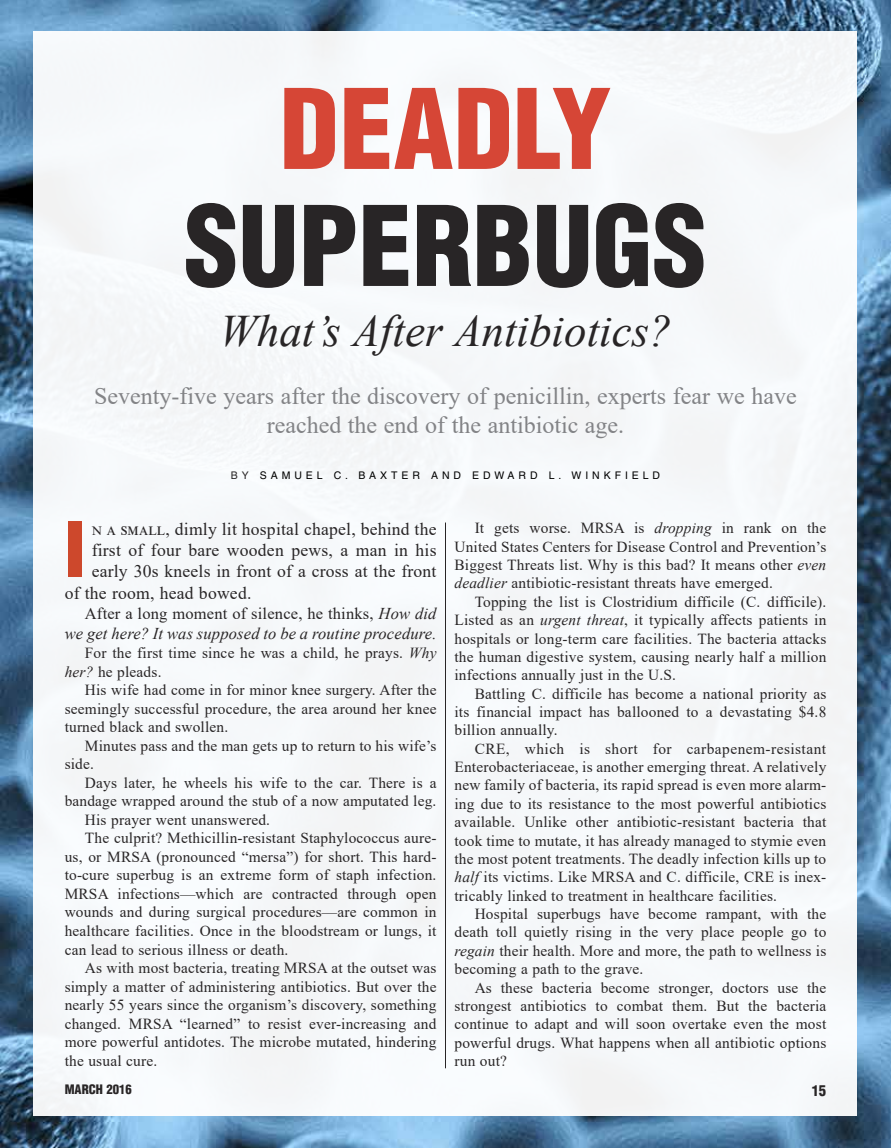
<style>
.page{position:relative;width:891px;height:1148px;background:#fff}
.page>*{position:absolute;margin:0;border:0;box-sizing:border-box;transform-origin:0 0}
.t1{font:900 condensed 108px "Helvetica";color:#282526}
.t2{font:900 condensed 108px "Helvetica";color:#d64636}
.t3{font:900 condensed 73.95px "Helvetica";color:#cd482c}
.t4{font:italic 45px "Times New Roman";color:#282526}
.t5{font:24px/28.8px "Times New Roman";color:#828386;text-align:center}
.t6{font:17.7px "Times New Roman";letter-spacing:.01em;color:#282526}
.t7{font:italic 16.5px/20.4px "Times New Roman";letter-spacing:.01em;color:#282526;text-align:right}
.t8{font:15.3px/18.3px "Times New Roman";letter-spacing:.01em;color:#282526;text-align:justify}
.t9{font:900 condensed 14.7px "Helvetica";color:#282526}
.t10{font:900 condensed 12.75px "Helvetica";color:#282526}
.t11{font:10.5px "Helvetica";letter-spacing:.375em;color:#000}
.s1{color:#282526}
.s2{font-style:normal}
.s3{font-style:italic}
</style>
<div class="page">
<img style="left:0;top:0;width:891px;height:1148px">
<div style="left:34px;top:32px;width:823px;height:1084px;background:#f6f8fa"></div>
<hr style="left:445px;top:522px;width:1px;height:546px;background:#282526">
<h1 class="t2" style="left:279px;top:61px;width:334px">DEADLY</h1>
<h1 class="t1" style="left:184px;top:178px;width:524px">SUPERBUGS</h1>
<h3 class="t4" style="left:219px;top:300px;width:454px">What’s After Antibiotics?</h3>
<h3 class="t5" style="left:94px;top:380px;width:704px">Seventy-five years after the discovery of penicillin, experts fear we have reached the end of the antibiotic age.</h3>
<p class="t11" style="left:231px;top:469px;width:431px"><span class="s1">BY</span> SAMUEL C. BAXTER AND EDWARD L. WINKFIELD</p>
<h2 class="t3" style="left:65px;top:503px;width:22px">I</h2>
<p class="t6" style="left:92px;top:516px;width:346px">n a small, dimly lit hospital chapel, behind the</p>
<p class="t6" style="left:92px;top:537px;width:346px">first of four bare wooden pews, a man in his</p>
<p class="t6" style="left:92px;top:558px;width:346px">early 30s kneels in front of a cross at the front</p>
<p class="t6" style="left:65px;top:580px;width:188px">of the room, head bowed.</p>
<p class="t7" style="left:65px;top:603px;width:373px"><span class="s2">After a long moment of silence, he thinks,</span> How did we get here? It was supposed to be a routine procedure.</p>
<p class="t8" style="left:65px;top:643px;width:373px;text-indent:20px">For the first time since he was a child, he prays. <span class="s3">Why her?</span> he pleads.</p>
<p class="t8" style="left:65px;top:680px;width:373px;text-indent:20px">His wife had come in for minor knee surgery. After the seemingly successful procedure, the area around her knee turned black and swollen.</p>
<p class="t8" style="left:65px;top:735px;width:373px;text-indent:20px">Minutes pass and the man gets up to return to his wife’s side.</p>
<p class="t8" style="left:85px;top:773px;width:353px">Days later, he wheels his wife to the car. There is a</p>
<p class="t8" style="left:65px;top:791px;width:373px">bandage wrapped around the stub of a now amputated leg.</p>
<p class="t8" style="left:85px;top:810px;width:187px">His prayer went unanswered.</p>
<p class="t8" style="left:85px;top:828px;width:353px">The culprit? Methicillin-resistant Staphylococcus aure-</p>
<p class="t8" style="left:65px;top:847px;width:373px">us, or MRSA (pronounced “mersa”) for short. This hard-</p>
<p class="t8" style="left:65px;top:865px;width:373px">to-cure superbug is an extreme form of staph infection.</p>
<p class="t8" style="left:65px;top:884px;width:373px">MRSA infections—which are contracted through open</p>
<p class="t8" style="left:65px;top:902px;width:373px">wounds and during surgical procedures—are common in</p>
<p class="t8" style="left:65px;top:921px;width:373px">healthcare facilities. Once in the bloodstream or lungs, it</p>
<p class="t8" style="left:65px;top:939px;width:225px">can lead to serious illness or death.</p>
<p class="t8" style="left:85px;top:958px;width:353px">As with most bacteria, treating MRSA at the outset was</p>
<p class="t8" style="left:65px;top:976px;width:373px">simply a matter of administering antibiotics. But over the</p>
<p class="t8" style="left:65px;top:995px;width:373px">nearly 55 years since the organism’s discovery, something</p>
<p class="t8" style="left:65px;top:1013px;width:373px">changed. MRSA “learned” to resist ever-increasing and</p>
<p class="t8" style="left:65px;top:1032px;width:373px">more powerful antidotes. The microbe mutated, hindering</p>
<p class="t8" style="left:65px;top:1051px;width:94px">the usual cure.</p>
<p class="t8" style="left:455px;top:518px;width:373px;text-indent:20px">It gets worse. MRSA is <span class="s3">dropping</span> in rank on the United States Centers for Disease Control and Prevention’s Biggest Threats list. Why is this bad? It means other <span class="s3">even deadlier</span> antibiotic-resistant threats have emerged.</p>
<p class="t8" style="left:455px;top:592px;width:373px;text-indent:20px">Topping the list is Clostridium difficile (C. difficile).<br>Listed as an <span class="s3">urgent threat</span>, it typically affects patients in hospitals or long-term care facilities. The bacteria attacks the human digestive system, causing nearly half a million infections annually just in the U.S.</p>
<p class="t8" style="left:455px;top:684px;width:373px;text-indent:20px">Battling C. difficile has become a national priority as its financial impact has ballooned to a devastating $4.8 billion annually.</p>
<p class="t8" style="left:455px;top:739px;width:373px;text-indent:20px">CRE, which is short for carbapenem-resistant Enterobacteriaceae, is another emerging threat. A relatively new family of bacteria, its rapid spread is even more alarm&shy;ing due to its resistance to the most powerful antibiotics available. Unlike other antibiotic-resistant bacteria that took time to mutate, it has already managed to stymie even the most potent treatments. The deadly infection kills up to <span class="s3">half</span> its victims. Like MRSA and C. difficile, CRE is inex&shy;tricably linked to treatment in healthcare facilities.</p>
<p class="t8" style="left:455px;top:904px;width:373px;text-indent:20px">Hospital superbugs have become rampant, with the death toll quietly rising in the very place people go to <span class="s3">regain</span> their health. More and more, the path to wellness is becoming a path to the grave.</p>
<p class="t8" style="left:455px;top:977px;width:373px;text-indent:20px">As these bacteria become stronger, doctors use the strongest antibiotics to combat them. But the bacteria continue to adapt and will soon overtake even the most powerful drugs. What happens when all antibiotic options run out?</p>
<p class="t10" style="left:65px;top:1081px;width:69px">MARCH 2016</p>
<p class="t9" style="left:812px;top:1080px;width:16px">15</p>
</div>
